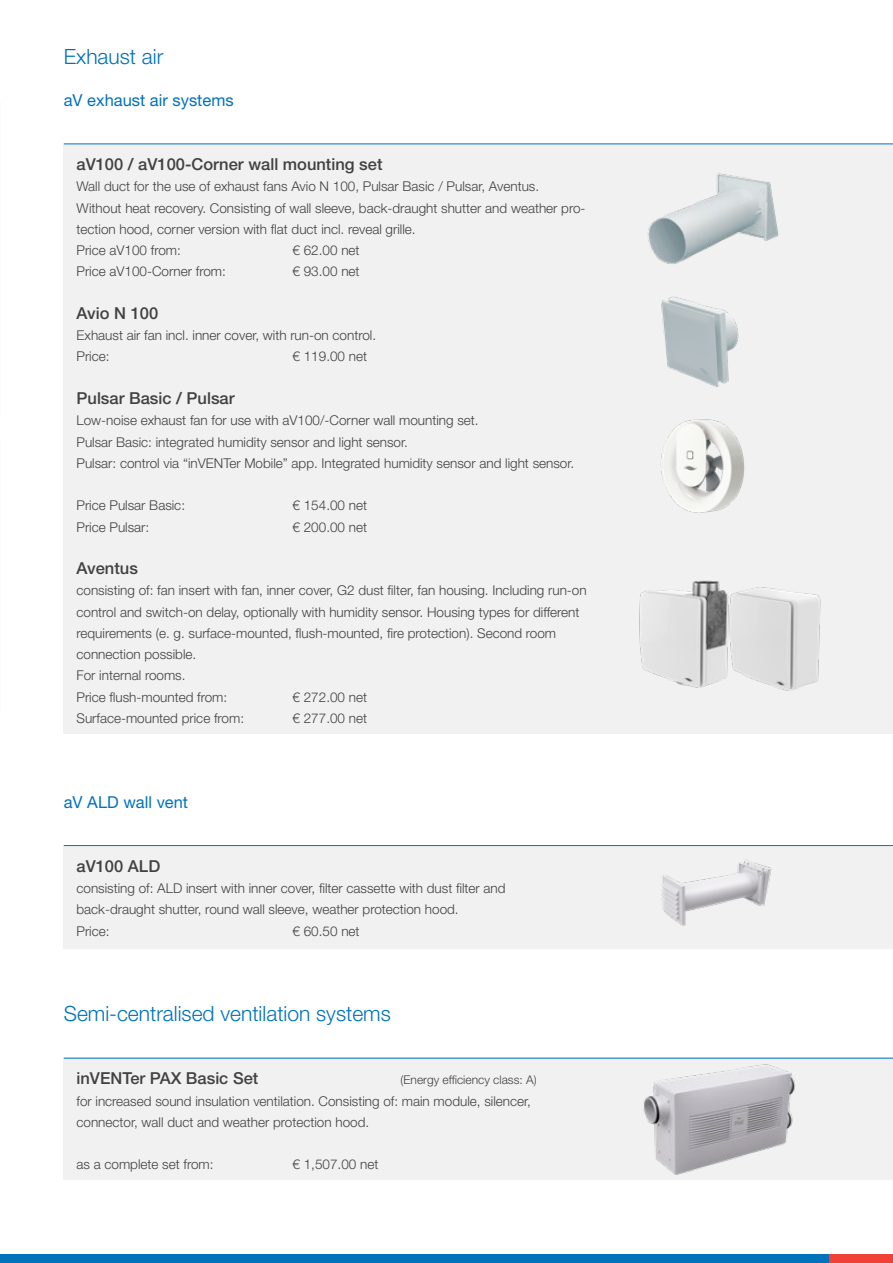
<style>
.page{position:relative;width:893px;height:1263px;background:#fff}
.page>*{position:absolute;margin:0;border:0;box-sizing:border-box;transform-origin:0 0}
.t1{font:300 21px "Helvetica Neue LT Std";color:#0072bc}
.t2{font:500 16.5px "Helvetica Neue LT Std";color:#414042}
.t3{font:16.5px "Helvetica Neue LT Std";color:#0072bc}
.t4{font:300 13.5px/21.3px "Helvetica Neue LT Std";color:#414042}
.t5{font:300 12px "Helvetica Neue LT Std";color:#414042}
</style>
<div class="page">
<div style="left:64px;top:145px;width:829px;height:589px;background:#f1f1f2"></div>
<hr style="left:64px;top:144px;width:829px;height:1px;background:#0072bc">
<img style="left:663px;top:329px;width:76px;height:58px">
<img style="left:661px;top:419px;width:84px;height:94px">
<img style="left:648px;top:173px;width:131px;height:156px">
<div style="left:64px;top:1058px;width:829px;height:122px;background:#f1f1f2"></div>
<hr style="left:64px;top:1058px;width:829px;height:1px;background:#0072bc">
<img style="left:643px;top:1064px;width:152px;height:111px">
<div style="left:64px;top:846px;width:829px;height:102px;background:#f1f1f2"></div>
<hr style="left:64px;top:845px;width:829px;height:1px;background:#0072bc">
<img style="left:661px;top:859px;width:111px;height:67px">
<img style="left:757px;top:587px;width:64px;height:104px">
<img style="left:639px;top:580px;width:118px;height:108px">
<div style="left:0;top:1254px;width:893px;height:9px;background:#0072bc"></div>
<div style="left:829px;top:1254px;width:64px;height:9px;background:#ef4136"></div>
<p class="t1" style="left:64px;top:43px;width:101px">Exhaust air</p>
<p class="t3" style="left:64px;top:91px;width:171px">aV exhaust air systems</p>
<p class="t2" style="left:77px;top:154px;width:307px">aV100 / aV100-Corner wall mounting set</p>
<p class="t4" style="left:77px;top:176px;width:510px">Wall duct for the use of exhaust fans Avio N 100, Pulsar Basic / Pulsar, Aventus.<br>Without heat recovery. Consisting of wall sleeve, back-draught shutter and weather pro&shy;tection hood, corner version with flat duct incl. reveal grille.<br>Price aV100 from:</p>
<p class="t4" style="left:293px;top:239px;width:69px">€ 62.00 net</p>
<p class="t4" style="left:77px;top:261px;width:151px">Price aV100-Corner from:</p>
<p class="t4" style="left:293px;top:261px;width:69px">€ 93.00 net</p>
<p class="t2" style="left:77px;top:303px;width:83px">Avio N 100</p>
<p class="t4" style="left:77px;top:324px;width:301px">Exhaust air fan incl. inner cover, with run-on control.<br>Price:</p>
<p class="t4" style="left:293px;top:346px;width:76px">€ 119.00 net</p>
<p class="t2" style="left:77px;top:388px;width:160px">Pulsar Basic / Pulsar</p>
<p class="t4" style="left:77px;top:409px;width:499px">Low-noise exhaust fan for use with aV100/-Corner wall mounting set.<br>Pulsar Basic: integrated humidity sensor and light sensor.<br>Pulsar: control via “inVENTer Mobile” app. Integrated humidity sensor and light sensor.</p>
<p class="t4" style="left:77px;top:494px;width:110px">Price Pulsar Basic:</p>
<p class="t4" style="left:293px;top:494px;width:76px">€ 154.00 net</p>
<p class="t4" style="left:77px;top:516px;width:74px">Price Pulsar:</p>
<p class="t4" style="left:293px;top:516px;width:76px">€ 200.00 net</p>
<p class="t2" style="left:77px;top:558px;width:63px">Aventus</p>
<p class="t4" style="left:77px;top:580px;width:512px">consisting of: fan insert with fan, inner cover, G2 dust filter, fan housing. Including run-on control and switch-on delay, optionally with humidity sensor. Housing types for different requirements (e. g. surface-mounted, flush-mounted, fire protection). Second room connection possible.<br>For internal rooms.<br>Price flush-mounted from:</p>
<p class="t4" style="left:293px;top:686px;width:76px">€ 272.00 net</p>
<p class="t4" style="left:77px;top:707px;width:169px">Surface-mounted price from:</p>
<p class="t4" style="left:293px;top:707px;width:76px">€ 277.00 net</p>
<p class="t3" style="left:64px;top:792px;width:126px">aV ALD wall vent</p>
<p class="t2" style="left:77px;top:856px;width:85px">aV100 ALD</p>
<p class="t4" style="left:77px;top:877px;width:431px">consisting of: ALD insert with inner cover, filter cassette with dust filter and back-draught shutter, round wall sleeve, weather protection hood.<br>Price:</p>
<p class="t4" style="left:293px;top:920px;width:69px">€ 60.50 net</p>
<p class="t1" style="left:64px;top:1000px;width:329px">Semi-centralised ventilation systems</p>
<p class="t2" style="left:77px;top:1069px;width:183px">inVENTer PAX Basic Set</p>
<p class="t5" style="left:401px;top:1073px;width:138px">(Energy efficiency class: A)</p>
<p class="t4" style="left:77px;top:1090px;width:456px">for increased sound insulation ventilation. Consisting of: main module, silencer, connector, wall duct and weather protection hood.</p>
<p class="t4" style="left:77px;top:1154px;width:139px">as a complete set from:</p>
<p class="t4" style="left:293px;top:1154px;width:87px">€ 1,507.00 net</p>
</div>
